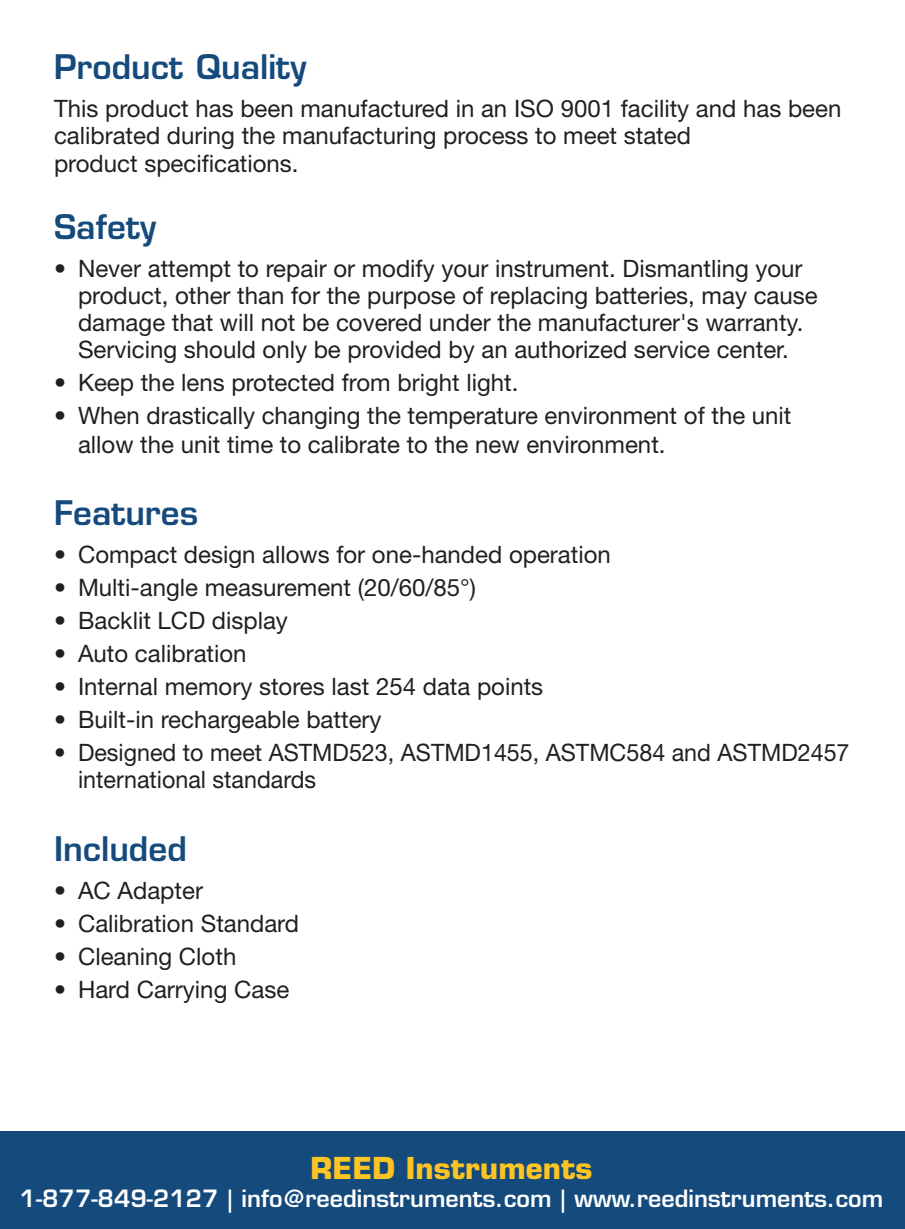
<style>
.page{position:relative;width:905px;height:1229px;background:#fff}
.page>*{position:absolute;margin:0;border:0;box-sizing:border-box;transform-origin:0 0}
.t1{font:600 33px "Eurostile LT Std";color:#144a7c}
.t2{font:700 29.4px "Eurostile LT Std";color:#fec422}
.t3{font:24px/27px "Helvetica Neue LT Std";color:#231f20}
.t4{font:600 23.4px "Eurostile LT Std";color:#fff}
</style>
<div class="page">
<div style="left:0;top:1131px;width:904px;height:97px;background:#144a7c"></div>
<h1 class="t1" style="left:54px;top:46px;width:254px">Product Quality</h1>
<p class="t3" style="left:54px;top:94px;width:788px;line-height:27.9px">This product has been manufactured in an ISO 9001 facility and has been calibrated during the manufacturing process to meet stated<br>product specifications.</p>
<h1 class="t1" style="left:54px;top:206px;width:103px">Safety</h1>
<p class="t3" style="left:78px;top:254px;width:741px;text-indent:-24px">• Never attempt to repair or modify your instrument. Dismantling your product, other than for the purpose of replacing batteries, may cause damage that will not be covered under the manufacturer's warranty.<br>Servicing should only be provided by an authorized service center.</p>
<p class="t3" style="left:54px;top:368px;width:466px">• Keep the lens protected from bright light.</p>
<p class="t3" style="left:78px;top:400px;width:715px;line-height:28.8px;text-indent:-24px">• When drastically changing the temperature environment of the unit allow the unit time to calibrate to the new environment.</p>
<h1 class="t1" style="left:54px;top:492px;width:146px">Features</h1>
<p class="t3" style="left:54px;top:541px;width:558px">• Compact design allows for one-handed operation</p>
<p class="t3" style="left:54px;top:574px;width:423px">• Multi-angle measurement (20/60/85°)</p>
<p class="t3" style="left:54px;top:607px;width:235px">• Backlit LCD display</p>
<p class="t3" style="left:54px;top:640px;width:194px">• Auto calibration</p>
<p class="t3" style="left:54px;top:673px;width:491px">• Internal memory stores last 254 data points</p>
<p class="t3" style="left:54px;top:706px;width:329px">• Built-in rechargeable battery</p>
<p class="t3" style="left:78px;top:739px;width:773px;text-indent:-24px">• Designed to meet ASTMD523, ASTMD1455, ASTMC584 and ASTMD2457 international standards</p>
<h1 class="t1" style="left:54px;top:828px;width:134px">Included</h1>
<p class="t3" style="left:54px;top:876px;width:150px">• AC Adapter</p>
<p class="t3" style="left:54px;top:909px;width:246px">• Calibration Standard</p>
<p class="t3" style="left:54px;top:942px;width:184px">• Cleaning Cloth</p>
<p class="t3" style="left:54px;top:975px;width:237px">• Hard Carrying Case</p>
<p class="t2" style="left:310px;top:1149px;width:283px">REED Instruments</p>
<p class="t4" style="left:20px;top:1183px;width:865px">1-877-849-2127 | info@reedinstruments.com | www.reedinstruments.com</p>
</div>
